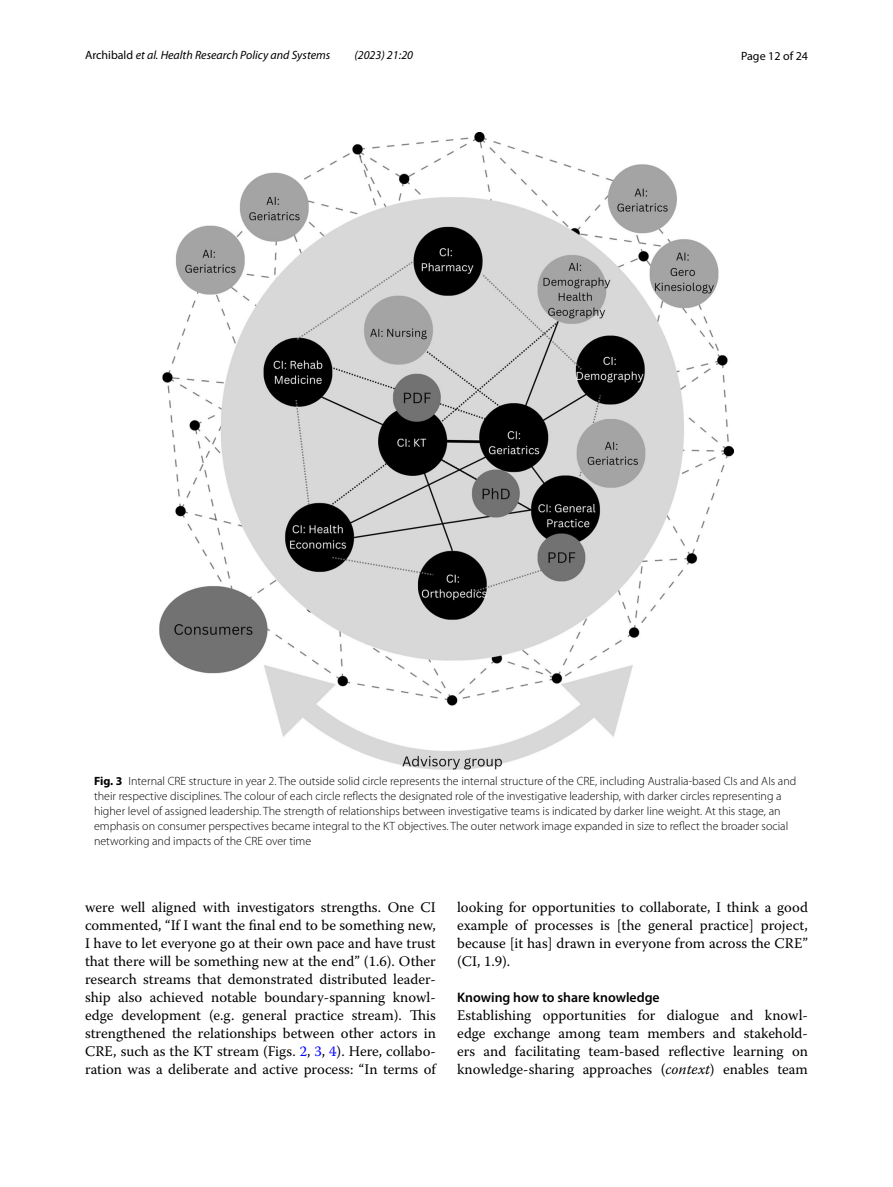
<style>
.page{position:relative;width:893px;height:1187px;background:#fff}
.page>*{position:absolute;margin:0;border:0;box-sizing:border-box;transform-origin:0 0}
.t1{font:14.7px/18px "Warnock Pro";color:#000;text-align:justify}
.t2{font:600 13.8px "Myriad Pro";color:#000}
.t3{font:300 12px/15px "Myriad Pro";color:#000}
.t4{font:italic 12px "Myriad Pro";color:#000}
.t5{font:12px "Myriad Pro";color:#000}
.s1{font-style:normal}
.s2{font-weight:700}
.s3{color:#00f}
.s4{font-style:italic}
</style>
<div class="page">
<img style="left:160px;top:133px;width:573px;height:636px">
<p class="t4" style="left:85px;top:48px;width:247px"><span class="s1">Archibald</span> et al. Health Research Policy and Systems</p>
<p class="t4" style="left:354px;top:48px;width:60px">(2023) 21:20</p>
<p class="t5" style="left:741px;top:48px;width:68px">Page 12 of 24</p>
<p class="t3" style="left:94px;top:773px;width:704px"><span class="s2">Fig. 3</span> Internal CRE structure in year 2. The outside solid circle represents the internal structure of the CRE, including Australia-based CIs and AIs and their respective disciplines. The colour of each circle reflects the designated role of the investigative leadership, with darker circles representing a higher level of assigned leadership. The strength of relationships between investigative teams is indicated by darker line weight. At this stage, an emphasis on consumer perspectives became integral to the KT objectives. The outer network image expanded in size to reflect the broader social networking and impacts of the CRE over time</p>
<p class="t1" style="left:85px;top:897px;width:352px">were well aligned with investigators strengths. One CI commented, “If I want the final end to be something new, I have to let everyone go at their own pace and have trust that there will be something new at the end” (1.6). Other research streams that demonstrated distributed leader&shy;ship also achieved notable boundary-spanning knowl&shy;edge development (e.g. general practice stream). This strengthened the relationships between other actors in CRE, such as the KT stream (Figs. <span class="s3">2</span>, <span class="s3">3</span>, <span class="s3">4</span>). Here, collabo&shy;ration was a deliberate and active process: “In terms of</p>
<p class="t1" style="left:457px;top:897px;width:352px">looking for opportunities to collaborate, I think a good example of processes is [the general practice] project, because [it has] drawn in everyone from across the CRE” (CI, 1.9).</p>
<p class="t2" style="left:457px;top:988px;width:204px">Knowing how to share knowledge</p>
<p class="t1" style="left:457px;top:1005px;width:352px">Establishing opportunities for dialogue and knowl&shy;edge exchange among team members and stakehold&shy;ers and facilitating team-based reflective learning on knowledge-sharing approaches (<span class="s4">context</span>) enables team</p>
</div>
